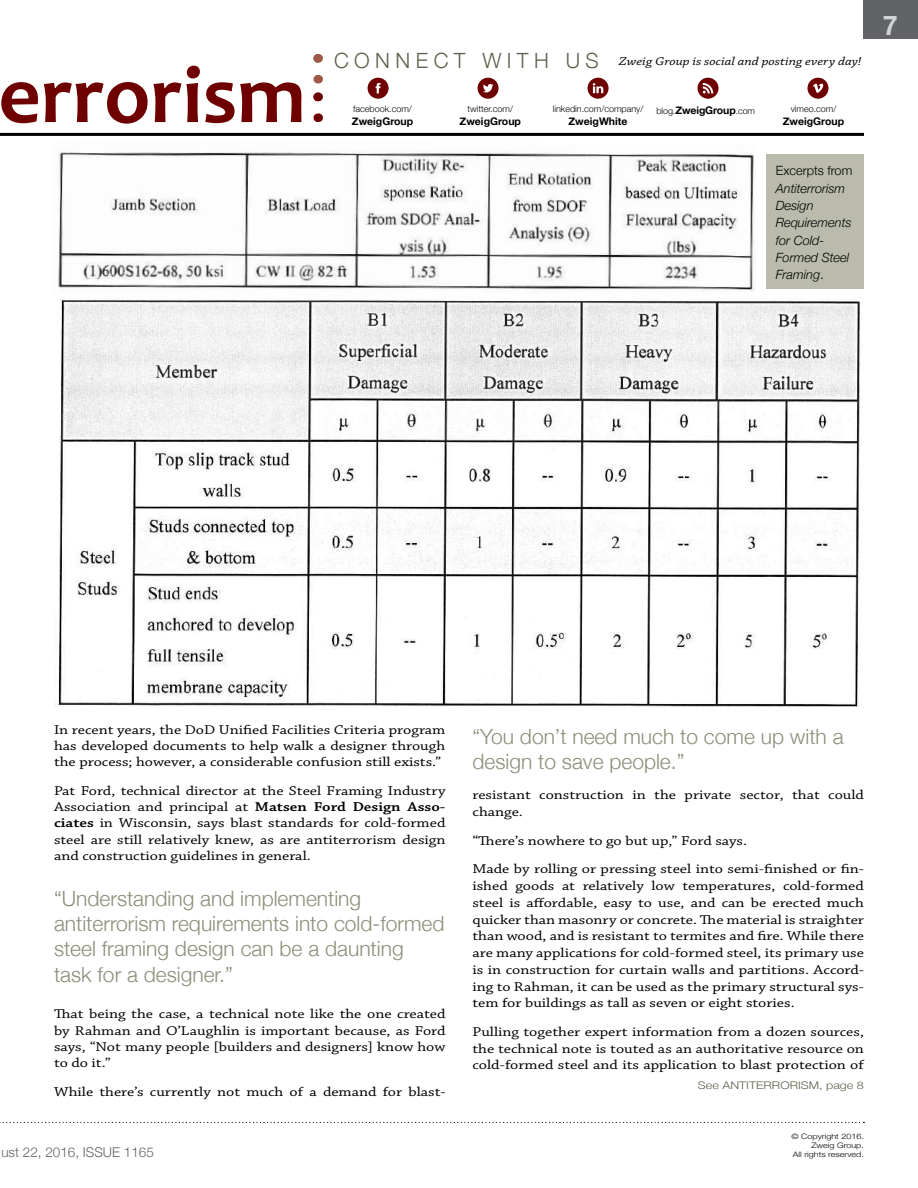
<style>
.page{position:relative;width:918px;height:1188px;background:#fff}
.page>*{position:absolute;margin:0;border:0;box-sizing:border-box;transform-origin:0 0}
.t1{font:700 82.5px "Candara";color:#6f0000}
.t2{font:700 27px "Helvetica Neue";color:#d1d3d4}
.t3{font:300 21px/25.2px "Helvetica Neue";color:#8c8d79}
.t4{font:13.5px/16.8px "Chaparral Pro";color:#000;text-align:justify;scale:1.2 1}
.t5{font:300 13.5px "Helvetica Neue";color:#626366}
.t6{font:italic 300 12.75px/17.4px "Helvetica Neue";color:#000}
.t7{font:300 12.75px "Helvetica Neue";color:#000}
.t8{font:italic 12px "Chaparral Pro";color:#000;scale:1.2 1}
.t9{font:700 10.5px "Helvetica Neue";color:#000}
.t10{font:300 10.5px "Helvetica Neue";color:#5f604b;scale:1.2 1}
.t11{font:300 9px "Helvetica Neue";color:#000}
.t12{font:300 7.5px/9px "Helvetica Neue";color:#000;text-align:right;scale:1.2 1}
.s1{font-family:"Helvetica Neue";font-weight:300;font-style:normal;font-size:21px;color:#5f604b}
.s2{font-weight:300;font-size:9px}
.s3{font-style:normal}
.s4{font-weight:600}
</style>
<div class="page">
<div style="left:863px;top:0;width:55px;height:39px;background:#626366"></div>
<svg style="left:0;top:1122px;width:864px;height:1px"></svg>
<svg style="left:313px;top:93px;width:9px;height:9px"></svg>
<svg style="left:313px;top:54px;width:9px;height:9px"></svg>
<svg style="left:368px;top:78px;width:21px;height:21px"></svg>
<svg style="left:478px;top:78px;width:21px;height:21px"></svg>
<svg style="left:588px;top:78px;width:21px;height:21px"></svg>
<svg style="left:698px;top:78px;width:21px;height:21px"></svg>
<svg style="left:808px;top:78px;width:21px;height:21px"></svg>
<hr style="left:0;top:133px;width:864px;height:3px;background:#000">
<img style="left:55px;top:299px;width:806px;height:408px">
<img style="left:58px;top:151px;width:698px;height:140px">
<div style="left:767px;top:154px;width:97px;height:134px;background:#babbac"></div>
<h1 class="t1" style="left:-1px;top:44px;width:309px">errorism</h1>
<p class="t8" style="left:334px;top:55px;width:441px"><span class="s1">C O N N E C T W I T H U S</span> Zweig Group is social and posting every day!</p>
<p class="t11" style="left:353px;top:102px;width:60px">facebook.com/</p>
<p class="t9" style="left:352px;top:113px;width:63px">ZweigGroup</p>
<p class="t9" style="left:656px;top:102px;width:100px"><span class="s2">blog.</span>ZweigGroup<span class="s2">.com</span></p>
<p class="t11" style="left:791px;top:102px;width:47px">vimeo.com/</p>
<p class="t11" style="left:467px;top:102px;width:47px">twitter.com/</p>
<p class="t9" style="left:460px;top:113px;width:63px">ZweigGroup</p>
<p class="t11" style="left:553px;top:102px;width:92px">linkedin.com/company/</p>
<p class="t9" style="left:569px;top:113px;width:61px">ZweigWhite</p>
<p class="t9" style="left:783px;top:113px;width:63px">ZweigGroup</p>
<p class="t7" style="left:776px;top:161px;width:78px">Excerpts from</p>
<p class="t6" style="left:776px;top:179px;width:77px">Antiterrorism<br>Design<br>Requirements for Cold-<br>Formed Steel<br>Framing<span class="s3">.</span></p>
<h2 class="t2" style="left:883px;top:5px;width:17px">7</h2>
<p class="t4" style="left:54px;top:722px;width:328px;line-height:16.4px">In recent years, the DoD Unified Facilities Criteria program has developed documents to help walk a designer through the process; however, a considerable confusion still exists.”</p>
<p class="t4" style="left:54px;top:783px;width:328px;line-height:16.4px">Pat Ford, technical director at the Steel Framing Industry Association and principal at <span class="s4">Matsen Ford Design Asso&shy;ciates</span> in Wisconsin, says blast standards for cold-formed steel are still relatively knew, as are antiterrorism design and construction guidelines in general.</p>
<h3 class="t3" style="left:54px;top:884px;width:392px">“Understanding and implementing antiterrorism requirements into cold-formed steel framing design can be a daunting task for a designer.”</h3>
<p class="t4" style="left:54px;top:1006px;width:328px;line-height:16.4px">That being the case, a technical note like the one created by Rahman and O’Laughlin is important because, as Ford says, “Not many people [builders and designers] know how to do it.”</p>
<p class="t4" style="left:54px;top:1084px;width:328px">While there’s currently not much of a demand for blast-</p>
<p class="t5" style="left:1px;top:1142px;width:154px">ust 22, 2016, ISSUE 1165</p>
<h3 class="t3" style="left:472px;top:722px;width:373px">“You don’t need much to come up with a design to save people.”</h3>
<p class="t4" style="left:473px;top:787px;width:328px">resistant construction in the private sector, that could change.</p>
<p class="t4" style="left:473px;top:827px;width:328px;line-height:28.8px">“There’s nowhere to go but up,” Ford says.<br>Made by rolling or pressing steel into semi-finished or fin-</p>
<p class="t4" style="left:473px;top:878px;width:328px">ished goods at relatively low temperatures, cold-formed steel is affordable, easy to use, and can be erected much quicker than masonry or concrete. The material is straighter than wood, and is resistant to termites and fire. While there are many applications for cold-formed steel, its primary use is in construction for curtain walls and partitions. Accord&shy;ing to Rahman, it can be used as the primary structural sys&shy;tem for buildings as tall as seven or eight stories.</p>
<p class="t4" style="left:473px;top:1024px;width:328px">Pulling together expert information from a dozen sources, the technical note is touted as an authoritative resource on cold-formed steel and its application to blast protection of</p>
<p class="t10" style="left:698px;top:1077px;width:140px">See ANTITERRORISM, page 8</p>
<p class="t12" style="left:792px;top:1131px;width:62px">© Copyright 2016.<br>Zweig Group.<br>All rights reserved.</p>
</div>
